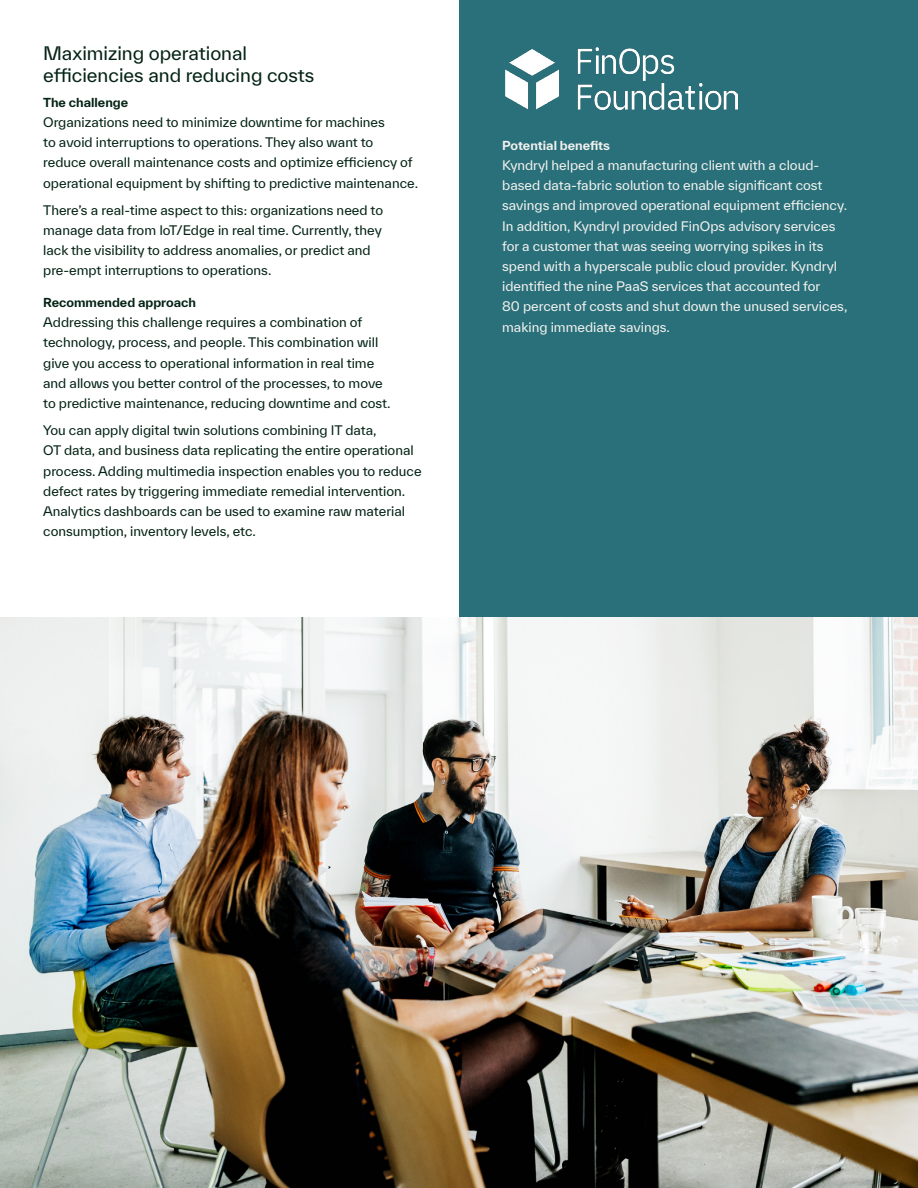
<style>
.page{position:relative;width:918px;height:1188px;background:#fff}
.page>*{position:absolute;margin:0;border:0;box-sizing:border-box;transform-origin:0 0}
.t1{font:18px/21.6px "TWK Everett";color:#042315}
.t2{font:12.75px/20.2px "TWK Everett";color:#042315}
.t3{font:12.75px/20.2px "TWK Everett";color:#f2f1ee}
.t4{font:700 12px "TWK Everett";color:#042315}
.t5{font:700 12px "TWK Everett";color:#f2f1ee}
</style>
<div class="page">
<div style="left:459px;top:0;width:459px;height:634px;background:#29707a"></div>
<img style="left:505px;top:48px;width:233px;height:61px">
<img style="left:0;top:618px;width:918px;height:570px">
<h1 class="t1" style="left:43px;top:42px;width:273px">Maximizing operational efficiencies and reducing costs</h1>
<p class="t4" style="left:43px;top:94px;width:87px">The challenge</p>
<p class="t2" style="left:43px;top:112px;width:376px">Organizations need to minimize downtime for machines<br>to avoid interruptions to operations. They also want to reduce overall maintenance costs and optimize efficiency of operational equipment by shifting to predictive maintenance.</p>
<p class="t2" style="left:43px;top:200px;width:341px">There’s a real-time aspect to this: organizations need to manage data from IoT/Edge in real time. Currently, they lack the visibility to address anomalies, or predict and pre-empt interruptions to operations.</p>
<p class="t4" style="left:43px;top:294px;width:154px">Recommended approach</p>
<p class="t2" style="left:43px;top:312px;width:349px">Addressing this challenge requires a combination of technology, process, and people. This combination will give you access to operational information in real time and allows you better control of the processes, to move to predictive maintenance, reducing downtime and cost.</p>
<p class="t2" style="left:43px;top:420px;width:380px">You can apply digital twin solutions combining IT data,<br>OT data, and business data replicating the entire operational process. Adding multimedia inspection enables you to reduce defect rates by triggering immediate remedial intervention.<br>Analytics dashboards can be used to examine raw material consumption, inventory levels, etc.</p>
<p class="t5" style="left:502px;top:136px;width:109px">Potential benefits</p>
<p class="t3" style="left:502px;top:155px;width:347px">Kyndryl helped a manufacturing client with a cloud&shy;based data-fabric solution to enable significant cost savings and improved operational equipment efficiency.<br>In addition, Kyndryl provided FinOps advisory services for a customer that was seeing worrying spikes in its spend with a hyperscale public cloud provider. Kyndryl identified the nine PaaS services that accounted for<br>80 percent of costs and shut down the unused services, making immediate savings.</p>
</div>
